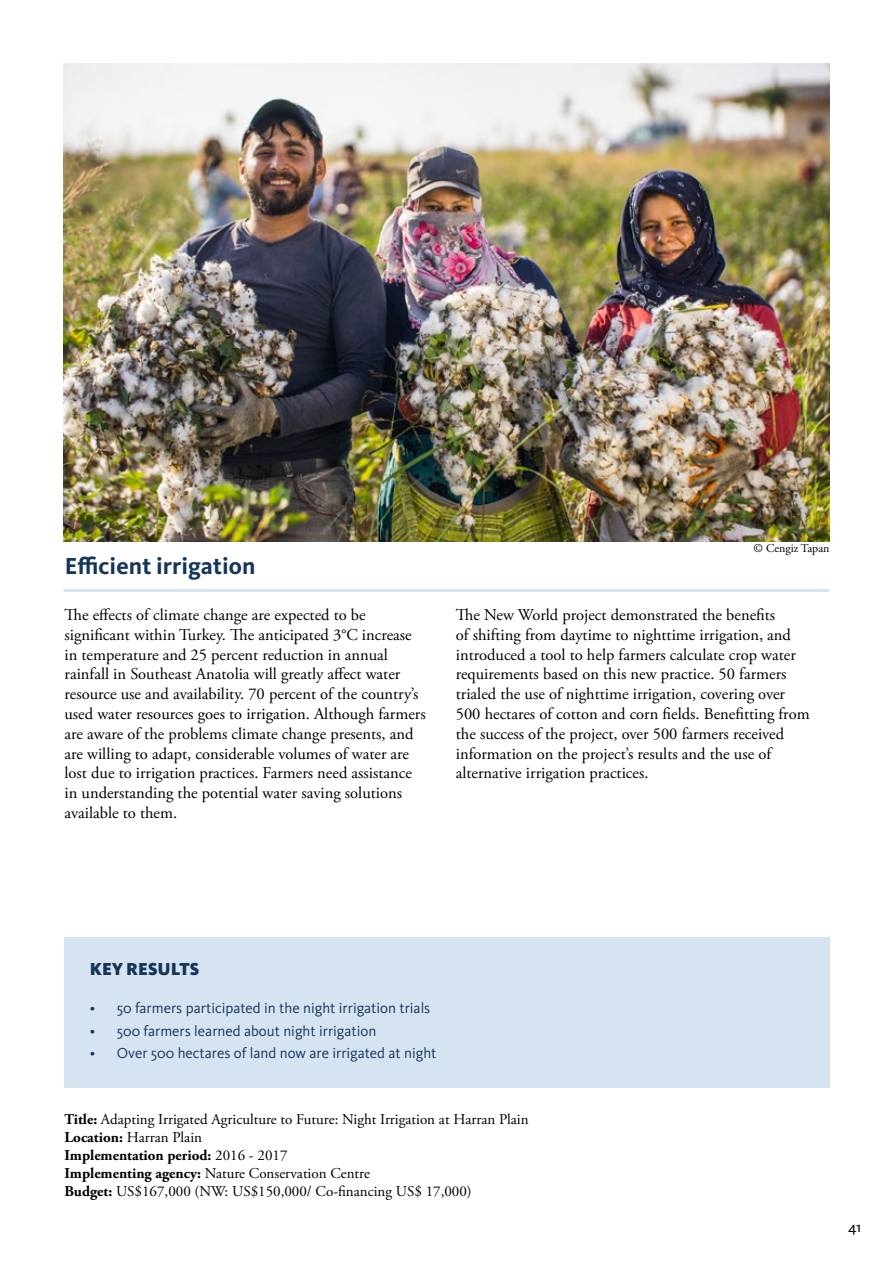
<style>
.page{position:relative;width:893px;height:1263px;background:#fff}
.page>*{position:absolute;margin:0;border:0;box-sizing:border-box;transform-origin:0 0}
.t1{font:700 24px "Kievit OT";color:#163659}
.t2{font:900 18px "Kievit OT";color:#163659}
.t3{font:16.5px/19.8px "Adobe Garamond Pro";color:#000}
.t4{font:15px/18px "Adobe Garamond Pro";color:#000}
.t5{font:15px "Kievit OT";color:#163659}
.t6{font:15px "Kievit OT";color:#000}
.t7{font:12px "Adobe Garamond Pro";color:#000}
.s1{font-weight:700}
</style>
<div class="page">
<img style="left:63px;top:64px;width:766px;height:477px">
<hr style="left:63px;top:589px;width:766px;height:3px;background:#d6e3f1">
<div style="left:64px;top:938px;width:765px;height:150px;background:#d6e3f1"></div>
<h1 class="t1" style="left:65px;top:552px;width:192px">Efficient irrigation</h1>
<p class="t3" style="left:65px;top:605px;width:363px">The effects of climate change are expected to be significant within Turkey. The anticipated 3°C increase in temperature and 25 percent reduction in annual rainfall in Southeast Anatolia will greatly affect water resource use and availability. 70 percent of the country’s used water resources goes to irrigation. Although farmers are aware of the problems climate change presents, and are willing to adapt, considerable volumes of water are lost due to irrigation practices. Farmers need assistance in understanding the potential water saving solutions available to them.</p>
<p class="t7" style="left:753px;top:541px;width:77px">© Cengiz Tapan</p>
<p class="t3" style="left:456px;top:605px;width:355px">The New World project demonstrated the benefits<br>of shifting from daytime to nighttime irrigation, and introduced a tool to help farmers calculate crop water requirements based on this new practice. 50 farmers trialed the use of nighttime irrigation, covering over 500 hectares of cotton and corn fields. Benefitting from the success of the project, over 500 farmers received information on the project’s results and the use of alternative irrigation practices.</p>
<p class="t2" style="left:90px;top:958px;width:111px">KEY RESULTS</p>
<p class="t5" style="left:90px;top:1000px;width:342px">• 50 farmers participated in the night irrigation trials</p>
<p class="t5" style="left:90px;top:1022px;width:288px">• 500 farmers learned about night irrigation</p>
<p class="t5" style="left:90px;top:1045px;width:348px">• Over 500 hectares of land now are irrigated at night</p>
<p class="t4" style="left:65px;top:1111px;width:466px"><span class="s1">Title:</span> Adapting Irrigated Agriculture to Future: Night Irrigation at Harran Plain <span class="s1">Location:</span> Harran Plain<br><span class="s1">Implementation period:</span> 2016 - 2017<br><span class="s1">Implementing agency:</span> Nature Conservation Centre<br><span class="s1">Budget:</span> US$167,000 (NW: US$150,000/ Co-financing US$ 17,000)</p>
<p class="t6" style="left:848px;top:1218px;width:14px">41</p>
</div>
